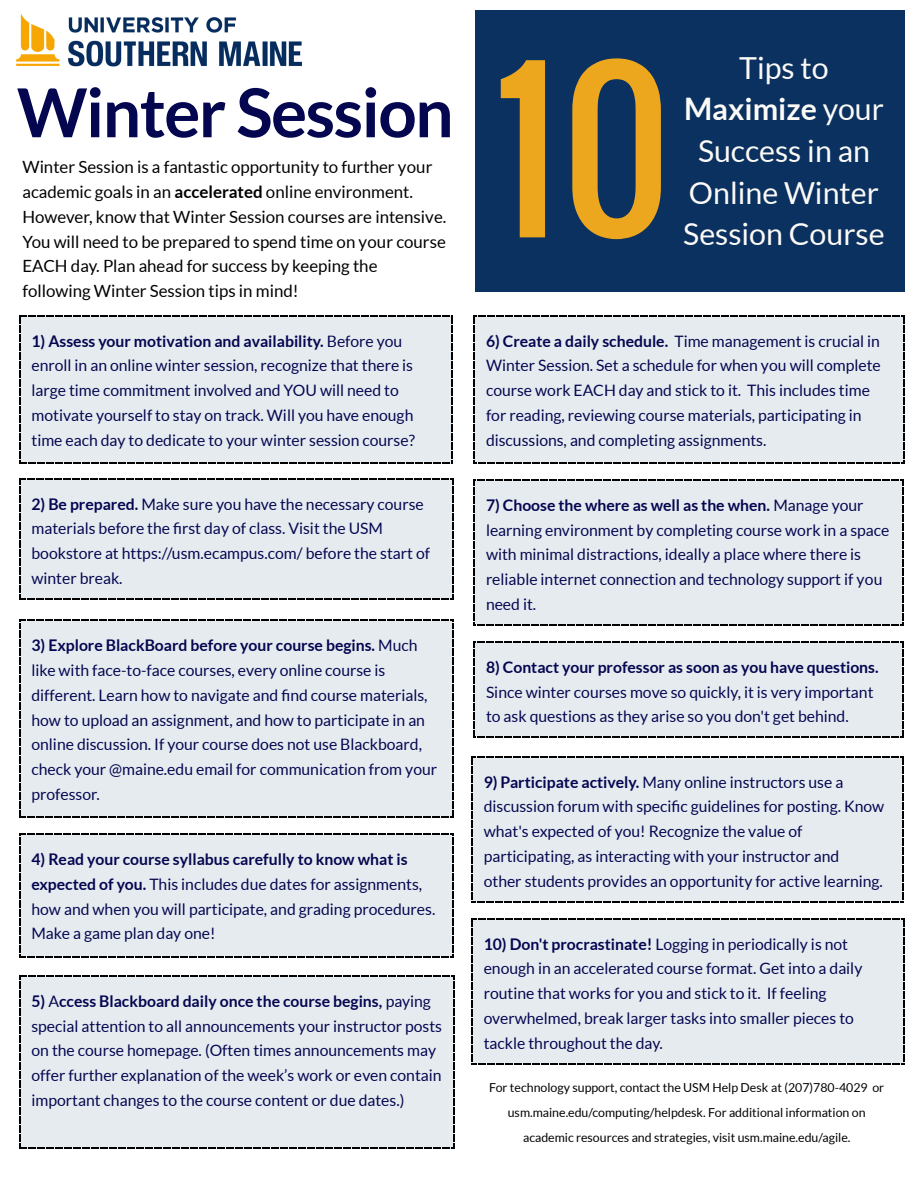
<style>
.page{position:relative;width:918px;height:1188px;background:#fff}
.page>*{position:absolute;margin:0;border:0;box-sizing:border-box;transform-origin:0 0}
.t1{font:202.5px "Oswald";color:#eca71f}
.t2{font:700 67.5px "Lato";letter-spacing:-.02em;color:#050650}
.t3{font:30.3px/41.7px "Lato";color:#fcfaf6;text-align:center}
.t4{font:16.8px/24.8px "Lato";color:#000}
.t5{font:15.75px/24.8px "Lato";color:#050650}
.t6{font:700 15.75px "Lato";color:#050650}
.t7{font:12.3px/24.8px "Lato";color:#000;text-align:center}
.s1{font-weight:700}
</style>
<div class="page">
<div style="left:475px;top:10px;width:429px;height:281px;background:#0a3160"></div>
<div style="left:19px;top:315px;width:433px;height:149px;background:#e5ebef"></div>
<div style="left:474px;top:315px;width:430px;height:149px;background:#e5ebef"></div>
<div style="left:19px;top:478px;width:434px;height:122px;background:#e5ebef"></div>
<img style="left:16px;top:13px;width:286px;height:54px">
<div style="left:19px;top:620px;width:434px;height:198px;background:#e5ebef"></div>
<div style="left:19px;top:834px;width:434px;height:123px;background:#e5ebef"></div>
<div style="left:474px;top:479px;width:429px;height:147px;background:#e5ebef"></div>
<div style="left:19px;top:975px;width:435px;height:174px;background:#e5ebef"></div>
<div style="left:471px;top:756px;width:432px;height:146px;background:#e5ebef"></div>
<div style="left:471px;top:918px;width:433px;height:146px;background:#e5ebef"></div>
<div style="left:474px;top:641px;width:429px;height:97px;background:#e5ebef"></div>
<h2 class="t2" style="left:17px;top:74px;width:438px">Winter Session</h2>
<p class="t4" style="left:22px;top:155px;width:426px">Winter Session is a fantastic opportunity to further your academic goals in an <span class="s1">accelerated</span> online environment.<br>However, know that Winter Session courses are intensive.<br>You will need to be prepared to spend time on your course EACH day. Plan ahead for success by keeping the following Winter Session tips in mind!</p>
<h1 class="t1" style="left:494px;top:-4px;width:181px">10</h1>
<h3 class="t3" style="left:683px;top:47px;width:203px">Tips to<br><span class="s1">Maximize</span> your<br>Success in an<br>Online Winter<br>Session Course</h3>
<p class="t5" style="left:32px;top:328px;width:385px"><span class="s1">1) Assess your motivation and availability.</span> Before you enroll in an online winter session, recognize that there is large time commitment involved and YOU will need to motivate yourself to stay on track. Will you have enough time each day to dedicate to your winter session course?</p>
<p class="t5" style="left:486px;top:328px;width:396px"><span class="s1">6) Create a daily schedule.</span> Time management is crucial in Winter Session. Set a schedule for when you will complete course work EACH day and stick to it. This includes time for reading, reviewing course materials, participating in discussions, and completing assignments.</p>
<p class="t5" style="left:32px;top:492px;width:400px"><span class="s1">2) Be prepared.</span> Make sure you have the necessary course materials before the first day of class. Visit the USM bookstore at https://usm.ecampus.com/ before the start of winter break.</p>
<p class="t5" style="left:32px;top:633px;width:407px"><span class="s1">3) Explore BlackBoard before your course begins.</span> Much like with face-to-face courses, every online course is different. Learn how to navigate and find course materials, how to upload an assignment, and how to participate in an online discussion. If your course does not use Blackboard, check your @maine.edu email for communication from your professor.</p>
<p class="t5" style="left:32px;top:847px;width:405px"><span class="s1">4) Read your course syllabus carefully to know what is expected of you.</span> This includes due dates for assignments, how and when you will participate, and grading procedures.<br>Make a game plan day one!</p>
<p class="t5" style="left:32px;top:989px;width:412px"><span class="s1">5)</span> A<span class="s1">ccess Blackboard daily once the course begins,</span> paying special attention to all announcements your instructor posts on the course homepage. (Often times announcements may offer further explanation of the week’s work or even contain important changes to the course content or due dates.)</p>
<p class="t5" style="left:486px;top:493px;width:405px"><span class="s1">7) Choose the where as well as the when.</span> Manage your learning environment by completing course work in a space with minimal distractions, ideally a place where there is reliable internet connection and technology support if you need it.</p>
<p class="t6" style="left:486px;top:658px;width:394px">8) Contact your professor as soon as you have questions.</p>
<p class="t5" style="left:486px;top:679px;width:389px">Since winter courses move so quickly, it is very important to ask questions as they arise so you don't get behind.</p>
<p class="t5" style="left:484px;top:769px;width:402px"><span class="s1">9) Participate actively.</span> Many online instructors use a discussion forum with specific guidelines for posting. Know what's expected of you! Recognize the value of participating, as interacting with your instructor and<br>other students provides an opportunity for active learning.</p>
<p class="t5" style="left:484px;top:931px;width:380px"><span class="s1">10) Don't procrastinate!</span> Logging in periodically is not enough in an accelerated course format. Get into a daily routine that works for you and stick to it. If feeling overwhelmed, break larger tasks into smaller pieces to tackle throughout the day.</p>
<p class="t7" style="left:489px;top:1076px;width:397px">For technology support, contact the USM Help Desk at (207)780-4029 or usm.maine.edu/computing/helpdesk. For additional information on academic resources and strategies, visit usm.maine.edu/agile.</p>
</div>
